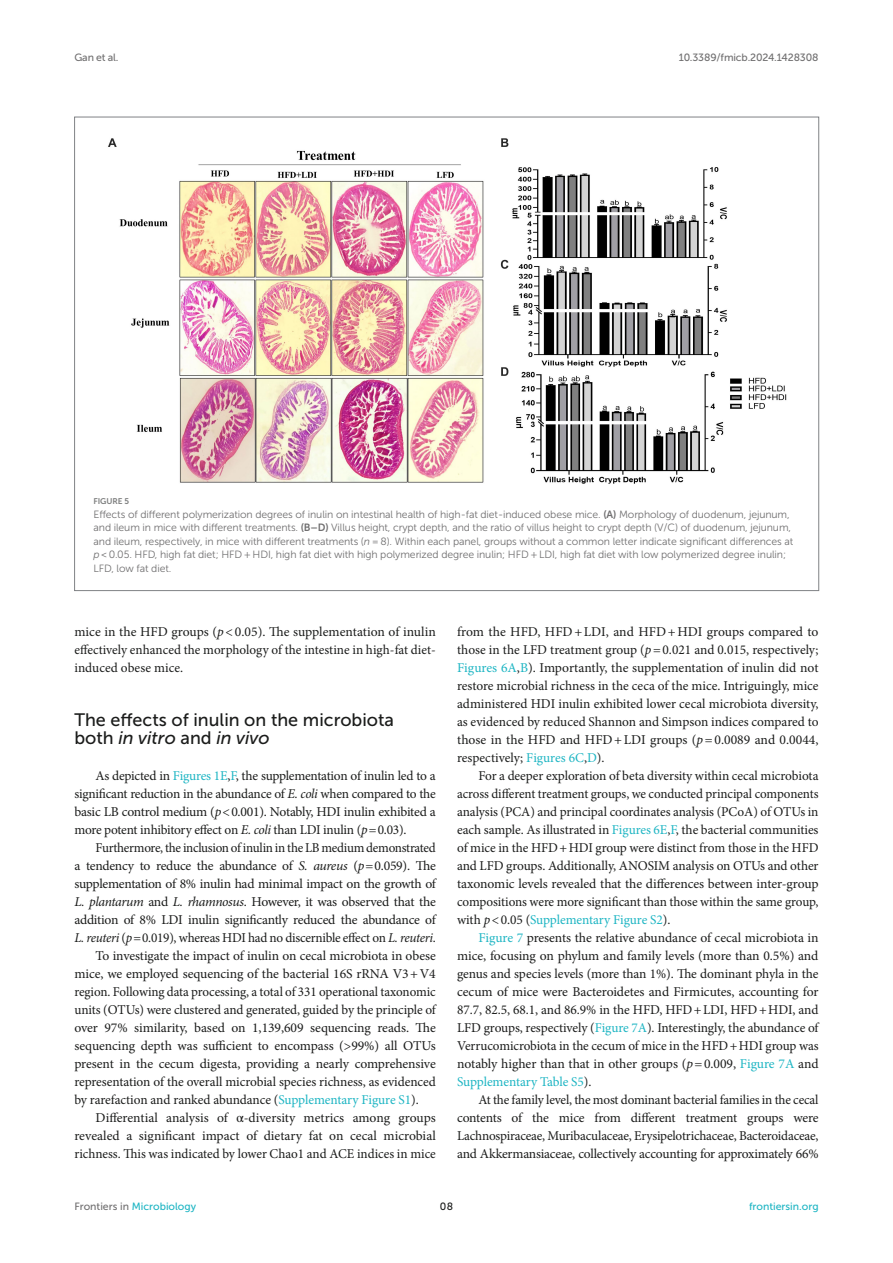
<style>
.page{position:relative;width:893px;height:1263px;background:#fff}
.page>*{position:absolute;margin:0;border:0;box-sizing:border-box;transform-origin:0 0}
.HEAD_2{font:18px/18px "Museo Sans 500";color:#1b1c1b}
.TEXT{font:13.5px/18px "Minion Pro";letter-spacing:-.01em;color:#1b1c1b;text-align:justify}
.TEXT_FLUSH{font:13.5px/18px "Minion Pro";letter-spacing:-.01em;color:#1b1c1b;text-align:justify}
.FIG_LEG{font:10.5px/13.5px "Museo Sans 300";letter-spacing:-.01em;color:#706f70}
.t1{font:10.5px "Museo Sans 500";color:#1db5c3}
.t2{font:10.5px "Museo Sans 500";letter-spacing:-.015em;color:#706f70}
.t3{font:10.5px "Museo Sans 500";color:#1b1c1b}
.FIG_HD{font:8.25px "Museo Sans 700";letter-spacing:-.01em;color:#7e7f7f}
.s1{font-family:"Museo Sans 700"}
.s2{font-style:italic}
.s3{color:#1db5c3}
.s4{font-family:"STIX General"}
.s5{color:#706f70}
</style>
<div class="page">
<img style="left:108px;top:138px;width:679px;height:346px">
<p class="t2" style="left:74px;top:51px;width:46px">Gan et al.</p>
<p class="t2" style="left:679px;top:51px;width:141px">10.3389/fmicb.2024.1428308</p>
<p class="FIG_HD" style="left:94px;top:497px;width:37px">FIGURE 5</p>
<p class="FIG_LEG" style="left:94px;top:507px;width:701px">Effects of different polymerization degrees of inulin on intestinal health of high-fat diet-induced obese mice. <span class="s1">(A)</span> Morphology of duodenum, jejunum, and ileum in mice with different treatments. <span class="s1">(B–D)</span> Villus height, crypt depth, and the ratio of villus height to crypt depth (V/C) of duodenum, jejunum, and ileum, respectively, in mice with different treatments (<span class="s2">n</span> = 8). Within each panel, groups without a common letter indicate significant differences at <span class="s2">p</span> &lt; 0.05. HFD, high fat diet; HFD + HDI, high fat diet with high polymerized degree inulin; HFD + LDI, high fat diet with low polymerized degree inulin; LFD, low fat diet.</p>
<p class="TEXT_FLUSH" style="left:74px;top:623px;width:363px">mice in the HFD groups (<span class="s2">p</span>&lt;0.05). The supplementation of inulin effectively enhanced the morphology of the intestine in high-fat diet&shy;induced obese mice.</p>
<p class="HEAD_2" style="left:74px;top:711px;width:321px">The effects of inulin on the microbiota both <span class="s2">in vitro</span> and <span class="s2">in vivo</span></p>
<p class="TEXT_FLUSH" style="left:74px;top:767px;width:363px;text-indent:21px">As depicted in <span class="s3">Figures 1E</span>,<span class="s3">F</span>, the supplementation of inulin led to a significant reduction in the abundance of <span class="s2">E. coli</span> when compared to the basic LB control medium (<span class="s2">p</span>&lt;0.001). Notably, HDI inulin exhibited a more potent inhibitory effect on <span class="s2">E. coli</span> than LDI inulin (<span class="s2">p</span>=0.03).</p>
<p class="TEXT" style="left:74px;top:839px;width:363px;text-indent:21px">Furthermore, the inclusion of inulin in the LB medium demonstrated a tendency to reduce the abundance of <span class="s2">S. aureus</span> (<span class="s2">p</span>=0.059). The supplementation of 8% inulin had minimal impact on the growth of <span class="s2">L. plantarum</span> and <span class="s2">L. rhamnosus</span>. However, it was observed that the addition of 8% LDI inulin significantly reduced the abundance of <span class="s2">L. reuteri</span> (<span class="s2">p</span>=0.019), whereas HDI had no discernible effect on <span class="s2">L. reuteri</span>.</p>
<p class="TEXT" style="left:74px;top:947px;width:363px;text-indent:21px">To investigate the impact of inulin on cecal microbiota in obese mice, we employed sequencing of the bacterial 16S rRNA V3+V4 region. Following data processing, a total of 331 operational taxonomic units (OTUs) were clustered and generated, guided by the principle of over 97% similarity, based on 1,139,609 sequencing reads. The sequencing depth was sufficient to encompass (&gt;99%) all OTUs present in the cecum digesta, providing a nearly comprehensive representation of the overall microbial species richness, as evidenced by rarefaction and ranked abundance (<span class="s3">Supplementary Figure S1</span>).</p>
<p class="TEXT" style="left:74px;top:1109px;width:363px;text-indent:21px">Differential analysis of <span class="s4">α</span>-diversity metrics among groups revealed a significant impact of dietary fat on cecal microbial richness. This was indicated by lower Chao1 and ACE indices in mice</p>
<p class="TEXT" style="left:457px;top:623px;width:363px">from the HFD, HFD+LDI, and HFD+HDI groups compared to those in the LFD treatment group (<span class="s2">p</span>=0.021 and 0.015, respectively; <span class="s3">Figures 6A</span>,<span class="s3">B</span>). Importantly, the supplementation of inulin did not restore microbial richness in the ceca of the mice. Intriguingly, mice administered HDI inulin exhibited lower cecal microbiota diversity, as evidenced by reduced Shannon and Simpson indices compared to those in the HFD and HFD+LDI groups (<span class="s2">p</span>=0.0089 and 0.0044, respectively; <span class="s3">Figures 6C</span>,<span class="s3">D</span>).</p>
<p class="TEXT" style="left:457px;top:767px;width:363px;text-indent:21px">For a deeper exploration of beta diversity within cecal microbiota across different treatment groups, we conducted principal components analysis (PCA) and principal coordinates analysis (PCoA) of OTUs in each sample. As illustrated in <span class="s3">Figures 6E</span>,<span class="s3">F</span>, the bacterial communities of mice in the HFD+HDI group were distinct from those in the HFD and LFD groups. Additionally, ANOSIM analysis on OTUs and other taxonomic levels revealed that the differences between inter-group compositions were more significant than those within the same group, with <span class="s2">p</span>&lt;0.05 (<span class="s3">Supplementary Figure S2</span>).</p>
<p class="TEXT" style="left:457px;top:929px;width:363px;text-indent:21px"><span class="s3">Figure 7</span> presents the relative abundance of cecal microbiota in mice, focusing on phylum and family levels (more than 0.5%) and genus and species levels (more than 1%). The dominant phyla in the cecum of mice were Bacteroidetes and Firmicutes, accounting for 87.7, 82.5, 68.1, and 86.9% in the HFD, HFD+LDI, HFD+HDI, and LFD groups, respectively (<span class="s3">Figure 7A</span>). Interestingly, the abundance of Verrucomicrobiota in the cecum of mice in the HFD+HDI group was notably higher than that in other groups (<span class="s2">p</span>=0.009, <span class="s3">Figure 7A</span> and <span class="s3">Supplementary Table S5</span>).</p>
<p class="TEXT" style="left:457px;top:1091px;width:363px;text-indent:21px">At the family level, the most dominant bacterial families in the cecal contents of the mice from different treatment groups were Lachnospiraceae, Muribaculaceae, Erysipelotrichaceae, Bacteroidaceae, and Akkermansiaceae, collectively accounting for approximately 66%</p>
<p class="t1" style="left:74px;top:1200px;width:123px"><span class="s5">Frontiers in</span> Microbiology</p>
<p class="t3" style="left:440px;top:1200px;width:15px">08</p>
<p class="t1" style="left:749px;top:1200px;width:71px">frontiersin.org</p>
</div>
